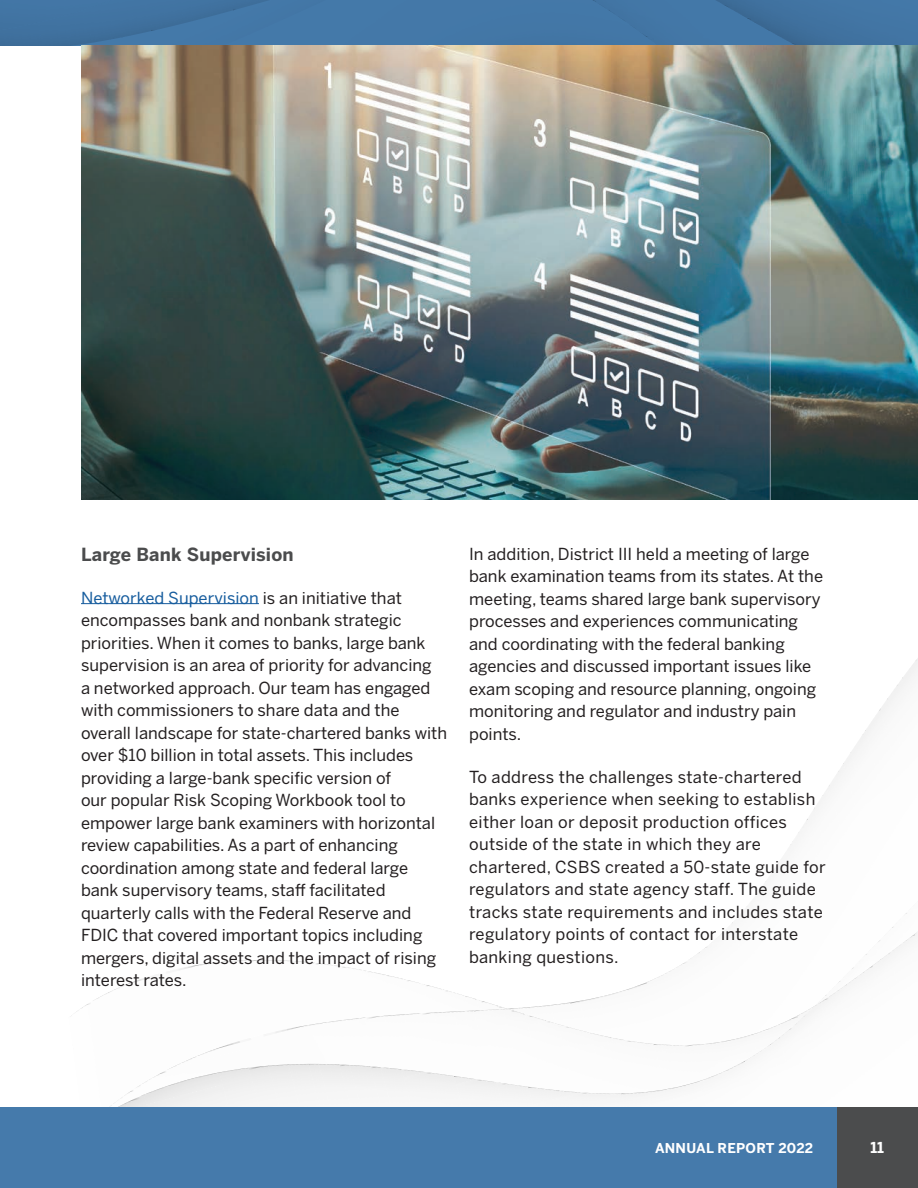
<style>
.page{position:relative;width:918px;height:1188px;background:#fff}
.page>*{position:absolute;margin:0;border:0;box-sizing:border-box;transform-origin:0 0}
.t1{font:700 18px "Benton Sans";letter-spacing:.01em;color:#4b4c4d}
.t2{font:16.5px/22.5px "Benton Sans";color:#231f20}
.t3{font:16.5px/22.5px "Benton Sans";letter-spacing:.02em;color:#231f20}
.t4{font:700 15px "Benton Sans";color:#fff}
.t5{font:700 13.5px "Benton Sans";letter-spacing:.02em;color:#fff}
.s1{color:#175d9e}
</style>
<div class="page">
<img style="left:481px;top:1001px;width:17px;height:6px">
<img style="left:430px;top:990px;width:34px;height:23px">
<img style="left:465px;top:996px;width:11px;height:15px">
<img style="left:110px;top:981px;width:26px;height:11px">
<img style="left:383px;top:980px;width:47px;height:36px">
<img style="left:136px;top:966px;width:57px;height:16px">
<img style="left:250px;top:960px;width:43px;height:2px">
<img style="left:422px;top:984px;width:22px;height:11px">
<img style="left:368px;top:971px;width:23px;height:18px">
<img style="left:389px;top:976px;width:17px;height:8px">
<img style="left:295px;top:961px;width:20px;height:3px">
<img style="left:314px;top:963px;width:25px;height:4px">
<img style="left:93px;top:992px;width:17px;height:9px">
<img style="left:193px;top:960px;width:54px;height:7px">
<img style="left:648px;top:962px;width:39px;height:20px">
<img style="left:629px;top:982px;width:19px;height:7px">
<img style="left:600px;top:989px;width:30px;height:8px">
<img style="left:580px;top:997px;width:22px;height:4px">
<img style="left:574px;top:1001px;width:10px;height:2px">
<img style="left:552px;top:1002px;width:25px;height:3px">
<img style="left:532px;top:1005px;width:22px;height:3px">
<img style="left:880px;top:698px;width:8px;height:74px">
<img style="left:917px;top:658px;width:1px;height:65px">
<svg style="left:824px;top:785px;width:7px;height:8px"></svg>
<svg style="left:841px;top:763px;width:4px;height:6px"></svg>
<svg style="left:899px;top:677px;width:5px;height:6px"></svg>
<img style="left:627px;top:1040px;width:25px;height:4px">
<img style="left:685px;top:1034px;width:67px;height:13px">
<img style="left:752px;top:1024px;width:27px;height:11px">
<img style="left:547px;top:1021px;width:29px;height:70px">
<img style="left:779px;top:1016px;width:17px;height:9px">
<img style="left:473px;top:1009px;width:47px;height:4px">
<img style="left:653px;top:1044px;width:30px;height:2px">
<img style="left:453px;top:1011px;width:39px;height:2px">
<img style="left:433px;top:1012px;width:38px;height:1px">
<img style="left:590px;top:1033px;width:22px;height:5px">
<img style="left:421px;top:1013px;width:10px;height:3px">
<img style="left:384px;top:1014px;width:20px;height:2px">
<img style="left:367px;top:1016px;width:21px;height:3px">
<svg style="left:557px;top:1024px;width:8px;height:4px"></svg>
<img style="left:329px;top:1019px;width:25px;height:3px">
<img style="left:533px;top:1016px;width:13px;height:5px">
<img style="left:288px;top:1022px;width:42px;height:42px">
<svg style="left:520px;top:1007px;width:13px;height:10px"></svg>
<img style="left:120px;top:1090px;width:13px;height:9px">
<img style="left:247px;top:1029px;width:49px;height:39px">
<svg style="left:498px;top:1006px;width:13px;height:6px"></svg>
<img style="left:404px;top:1013px;width:17px;height:3px">
<img style="left:169px;top:1041px;width:71px;height:28px">
<svg style="left:354px;top:1017px;width:12px;height:3px"></svg>
<img style="left:547px;top:1079px;width:7px;height:8px">
<img style="left:700px;top:1070px;width:27px;height:11px">
<img style="left:745px;top:1044px;width:26px;height:17px">
<img style="left:374px;top:1066px;width:22px;height:23px">
<img style="left:804px;top:1002px;width:17px;height:18px">
<img style="left:363px;top:1065px;width:11px;height:23px">
<img style="left:821px;top:996px;width:9px;height:10px">
<img style="left:830px;top:990px;width:8px;height:9px">
<img style="left:268px;top:1064px;width:73px;height:43px">
<img style="left:838px;top:984px;width:9px;height:9px">
<img style="left:248px;top:1066px;width:72px;height:41px">
<img style="left:126px;top:1095px;width:20px;height:12px">
<div style="left:219px;top:1068px;width:80px;height:39px;background:#efefef"></div>
<img style="left:146px;top:1084px;width:122px;height:23px">
<img style="left:872px;top:959px;width:9px;height:9px">
<img style="left:889px;top:941px;width:17px;height:48px">
<img style="left:906px;top:934px;width:9px;height:43px">
<img style="left:621px;top:1081px;width:79px;height:26px">
<img style="left:528px;top:1087px;width:34px;height:18px">
<img style="left:559px;top:1091px;width:22px;height:7px">
<img style="left:454px;top:1076px;width:22px;height:9px">
<img style="left:401px;top:1069px;width:25px;height:9px">
<img style="left:144px;top:1072px;width:79px;height:33px">
<div style="left:0;top:1107px;width:918px;height:81px;background:#457aab"></div>
<div style="left:837px;top:1107px;width:81px;height:81px;background:#4b4c4d"></div>
<img style="left:18px;top:0;width:71px;height:19px">
<img style="left:0;top:0;width:18px;height:28px">
<img style="left:72px;top:6px;width:17px;height:1px">
<img style="left:11px;top:19px;width:28px;height:3px">
<img style="left:465px;top:0;width:29px;height:45px">
<div style="left:494px;top:0;width:60px;height:45px;background:#4377a7"></div>
<div style="left:383px;top:0;width:82px;height:45px;background:#4478a8"></div>
<img style="left:554px;top:0;width:20px;height:45px">
<img style="left:574px;top:6px;width:33px;height:39px">
<img style="left:362px;top:0;width:21px;height:45px">
<img style="left:604px;top:10px;width:22px;height:35px">
<img style="left:351px;top:0;width:11px;height:45px">
<img style="left:624px;top:23px;width:10px;height:22px">
<img style="left:330px;top:0;width:21px;height:45px">
<img style="left:634px;top:38px;width:19px;height:7px">
<img style="left:309px;top:5px;width:21px;height:40px">
<img style="left:299px;top:12px;width:10px;height:33px">
<img style="left:277px;top:20px;width:22px;height:25px">
<img style="left:256px;top:28px;width:21px;height:17px">
<img style="left:246px;top:36px;width:10px;height:9px">
<img style="left:229px;top:44px;width:17px;height:1px">
<img style="left:180px;top:45px;width:45px;height:1px">
<img style="left:318px;top:0;width:17px;height:5px">
<img style="left:263px;top:0;width:55px;height:12px">
<img style="left:241px;top:6px;width:59px;height:14px">
<img style="left:220px;top:13px;width:63px;height:15px">
<img style="left:188px;top:20px;width:77px;height:16px">
<img style="left:157px;top:27px;width:90px;height:17px">
<img style="left:170px;top:33px;width:59px;height:12px">
<img style="left:170px;top:40px;width:40px;height:5px">
<img style="left:115px;top:32px;width:55px;height:13px">
<img style="left:94px;top:41px;width:55px;height:4px">
<img style="left:570px;top:0;width:56px;height:6px">
<img style="left:626px;top:0;width:27px;height:38px">
<img style="left:653px;top:0;width:27px;height:45px">
<img style="left:680px;top:0;width:19px;height:45px">
<img style="left:699px;top:0;width:33px;height:45px">
<img style="left:727px;top:12px;width:19px;height:33px">
<img style="left:746px;top:22px;width:23px;height:23px">
<img style="left:607px;top:3px;width:21px;height:19px">
<svg style="left:595px;top:2px;width:13px;height:7px"></svg>
<img style="left:765px;top:33px;width:4px;height:12px">
<svg style="left:647px;top:37px;width:7px;height:5px"></svg>
<img style="left:732px;top:0;width:37px;height:22px">
<img style="left:769px;top:0;width:47px;height:45px">
<img style="left:816px;top:0;width:57px;height:45px">
<div style="left:835px;top:0;width:36px;height:45px;background:#4274a3"></div>
<img style="left:873px;top:0;width:19px;height:45px">
<img style="left:892px;top:0;width:10px;height:45px">
<img style="left:902px;top:0;width:16px;height:45px">
<img style="left:264px;top:0;width:20px;height:2px">
<img style="left:704px;top:0;width:32px;height:8px">
<img style="left:241px;top:0;width:22px;height:10px">
<img style="left:231px;top:0;width:10px;height:13px">
<img style="left:220px;top:0;width:11px;height:16px">
<svg style="left:728px;top:7px;width:4px;height:3px"></svg>
<img style="left:199px;top:0;width:21px;height:21px">
<img style="left:750px;top:20px;width:21px;height:11px">
<img style="left:188px;top:0;width:11px;height:24px">
<img style="left:167px;top:0;width:21px;height:29px">
<svg style="left:795px;top:45px;width:23px;height:1px"></svg>
<img style="left:157px;top:0;width:10px;height:31px">
<img style="left:136px;top:0;width:21px;height:36px">
<img style="left:115px;top:0;width:21px;height:38px">
<img style="left:89px;top:0;width:26px;height:43px">
<img style="left:69px;top:7px;width:25px;height:38px">
<img style="left:39px;top:13px;width:34px;height:32px">
<img style="left:9px;top:22px;width:33px;height:23px">
<svg style="left:110px;top:37px;width:9px;height:3px"></svg>
<img style="left:0;top:28px;width:12px;height:17px">
<hr style="left:81px;top:603px;width:178px;height:1px;background:#175d9e">
<img style="left:81px;top:46px;width:837px;height:454px">
<p class="t1" style="left:81px;top:543px;width:214px">Large Bank Supervision</p>
<p class="t2" style="left:81px;top:586px;width:368px"><span class="s1">Networked Supervision</span> is an initiative that encompasses bank and nonbank strategic priorities. When it comes to banks, large bank supervision is an area of priority for advancing<br>a networked approach. Our team has engaged with commissioners to share data and the overall landscape for state-chartered banks with over $10 billion in total assets. This includes providing a large-bank specific version of<br>our popular Risk Scoping Workbook tool to empower large bank examiners with horizontal review capabilities. As a part of enhancing coordination among state and federal large bank supervisory teams, staff facilitated quarterly calls with the Federal Reserve and FDIC that covered important topics including mergers, digital assets and the impact of rising interest rates.</p>
<p class="t2" style="left:469px;top:543px;width:355px">In addition, District III held a meeting of large bank examination teams from its states. At the meeting, teams shared large bank supervisory processes and experiences communicating and coordinating with the federal banking agencies and discussed important issues like exam scoping and resource planning, ongoing monitoring and regulator and industry pain points.</p>
<p class="t3" style="left:469px;top:765px;width:358px">To address the challenges state-chartered banks experience when seeking to establish either loan or deposit production offices outside of the state in which they are chartered, CSBS created a 50-state guide for regulators and state agency staff. The guide tracks state requirements and includes state regulatory points of contact for interstate banking questions.</p>
<p class="t5" style="left:655px;top:1139px;width:160px">ANNUAL REPORT 2022</p>
<p class="t4" style="left:870px;top:1138px;width:15px">11</p>
</div>
